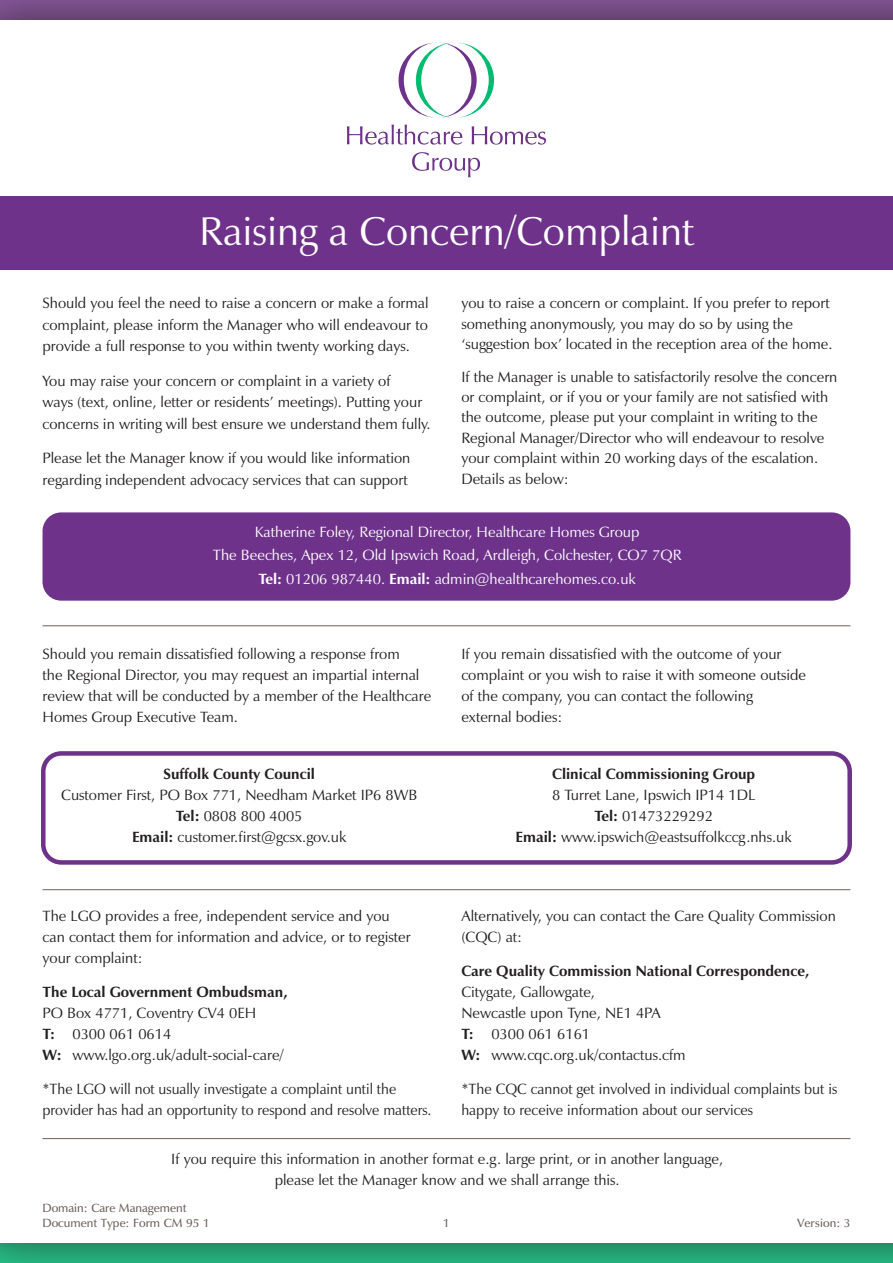
<style>
.page{position:relative;width:893px;height:1263px;background:#fff}
.page>*{position:absolute;margin:0;border:0;box-sizing:border-box;transform-origin:0 0}
.t1{font:40.5px "Zapf Humanist 601 BT";color:#fff}
.t2{font:15px/21px "Zapf Humanist 601 BT";color:#231f20}
.t3{font:15px/23.1px "Zapf Humanist 601 BT";color:#fff;text-align:center}
.t4{font:700 15px "Zapf Humanist 601 BT";color:#231f20}
.t5{font:15px/21px "Zapf Humanist 601 BT";color:#231f20;scale:.96 1}
.t6{font:600 12px/14.4px "Zapf Humanist 601 BT";color:#6d605d}
.s1{font-weight:700}
</style>
<div class="page">
<div style="left:0;top:0;width:893px;height:1263px;background:#231f20;opacity:.75"></div>
<div style="left:0;top:20px;width:893px;height:1222px;background:#fff"></div>
<div style="left:0;top:196px;width:893px;height:74px;background:#6e328a"></div>
<svg style="left:347px;top:125px;width:115px;height:20px"></svg>
<svg style="left:472px;top:126px;width:74px;height:19px"></svg>
<svg style="left:412px;top:152px;width:68px;height:25px"></svg>
<svg style="left:398px;top:43px;width:96px;height:75px"></svg>
<div style="left:43px;top:513px;width:807px;height:87px;background:#6e328a;border-radius:18px"></div>
<div style="left:43px;top:512px;width:807px;height:89px;border:2px solid #6e328a;border-radius:18px"></div>
<div style="left:41px;top:751px;width:811px;height:114px;border:4px solid #6e328a;border-radius:18px"></div>
<hr style="left:43px;top:1138px;width:807px;height:1px;background:#6d605d">
<hr style="left:43px;top:625px;width:807px;height:1px;background:#6d605d">
<hr style="left:43px;top:889px;width:807px;height:1px;background:#6d605d">
<h1 class="t1" style="left:199px;top:206px;width:496px">Raising a Concern/Complaint</h1>
<p class="t2" style="left:43px;top:293px;width:388px;text-align:justify">Should you feel the need to raise a concern or make a formal complaint, please inform the Manager who will endeavour to provide a full response to you within twenty working days.</p>
<p class="t2" style="left:43px;top:370px;width:390px">You may raise your concern or complaint in a variety of<br>ways (text, online, letter or residents’ meetings). Putting your concerns in writing will best ensure we understand them fully.</p>
<p class="t2" style="left:43px;top:448px;width:369px">Please let the Manager know if you would like information regarding independent advocacy services that can support</p>
<p class="t2" style="left:461px;top:293px;width:373px;line-height:20.2px">you to raise a concern or complaint. If you prefer to report something anonymously, you may do so by using the ‘suggestion box’ located in the reception area of the home.</p>
<p class="t2" style="left:461px;top:367px;width:378px;line-height:20.4px">If the Manager is unable to satisfactorily resolve the concern or complaint, or if you or your family are not satisfied with the outcome, please put your complaint in writing to the Regional Manager/Director who will endeavour to resolve your complaint within 20 working days of the escalation.<br>Details as below:</p>
<p class="t3" style="left:213px;top:521px;width:470px">Katherine Foley, Regional Director, Healthcare Homes Group<br>The Beeches, Apex 12, Old Ipswich Road, Ardleigh, Colchester, CO7 7QR<br><span class="s1">Tel:</span> 01206 987440. <span class="s1">Email:</span> admin@healthcarehomes.co.uk</p>
<p class="t2" style="left:43px;top:643px;width:390px">Should you remain dissatisfied following a response from<br>the Regional Director, you may request an impartial internal review that will be conducted by a member of the Healthcare Homes Group Executive Team.</p>
<p class="t2" style="left:461px;top:643px;width:346px">If you remain dissatisfied with the outcome of your complaint or you wish to raise it with someone outside of the company, you can contact the following external bodies:</p>
<p class="t4" style="left:163px;top:764px;width:153px">Suffolk County Council</p>
<p class="t2" style="left:61px;top:784px;width:358px;text-align:center">Customer First, PO Box 771, Needham Market IP6 8WB<br><span class="s1">Tel:</span> 0808 800 4005<br><span class="s1">Email:</span> customer.first@gcsx.gov.uk</p>
<p class="t4" style="left:552px;top:764px;width:205px">Clinical Commissioning Group</p>
<p class="t2" style="left:516px;top:784px;width:278px;text-align:center">8 Turret Lane, Ipswich IP14 1DL<br><span class="s1">Tel:</span> 01473229292<br><span class="s1">Email:</span> www.ipswich@eastsuffolkccg.nhs.uk</p>
<p class="t2" style="left:43px;top:906px;width:370px">The LGO provides a free, independent service and you can contact them for information and advice, or to register your complaint:</p>
<p class="t4" style="left:43px;top:983px;width:246px">The Local Government Ombudsman,</p>
<p class="t2" style="left:43px;top:1002px;width:243px">PO Box 4771, Coventry CV4 0EH<br><span class="s1">T:</span> 0300 061 0614<br><span class="s1">W:</span> www.lgo.org.uk/adult-social-care/</p>
<p class="t5" style="left:43px;top:1078px;width:407px">*The LGO will not usually investigate a complaint until the provider has had an opportunity to respond and resolve matters.</p>
<p class="t2" style="left:461px;top:906px;width:376px">Alternatively, you can contact the Care Quality Commission (CQC) at:</p>
<p class="t4" style="left:461px;top:962px;width:349px">Care Quality Commission National Correspondence,</p>
<p class="t2" style="left:461px;top:981px;width:226px">Citygate, Gallowgate,<br>Newcastle upon Tyne, NE1 4PA<br><span class="s1">T:</span> 0300 061 6161<br><span class="s1">W:</span> www.cqc.org.uk/contactus.cfm</p>
<p class="t2" style="left:461px;top:1078px;width:377px">*The CQC cannot get involved in individual complaints but is happy to receive information about our services</p>
<p class="t2" style="left:171px;top:1149px;width:553px;text-align:center">If you require this information in another format e.g. large print, or in another language, please let the Manager know and we shall arrange this.</p>
<p class="t6" style="left:43px;top:1201px;width:169px">Domain: Care Management<br>Document Type: Form CM 95 1</p>
<p class="t6" style="left:443px;top:1215px;width:8px">1</p>
<p class="t6" style="left:797px;top:1215px;width:55px">Version: 3</p>
</div>
